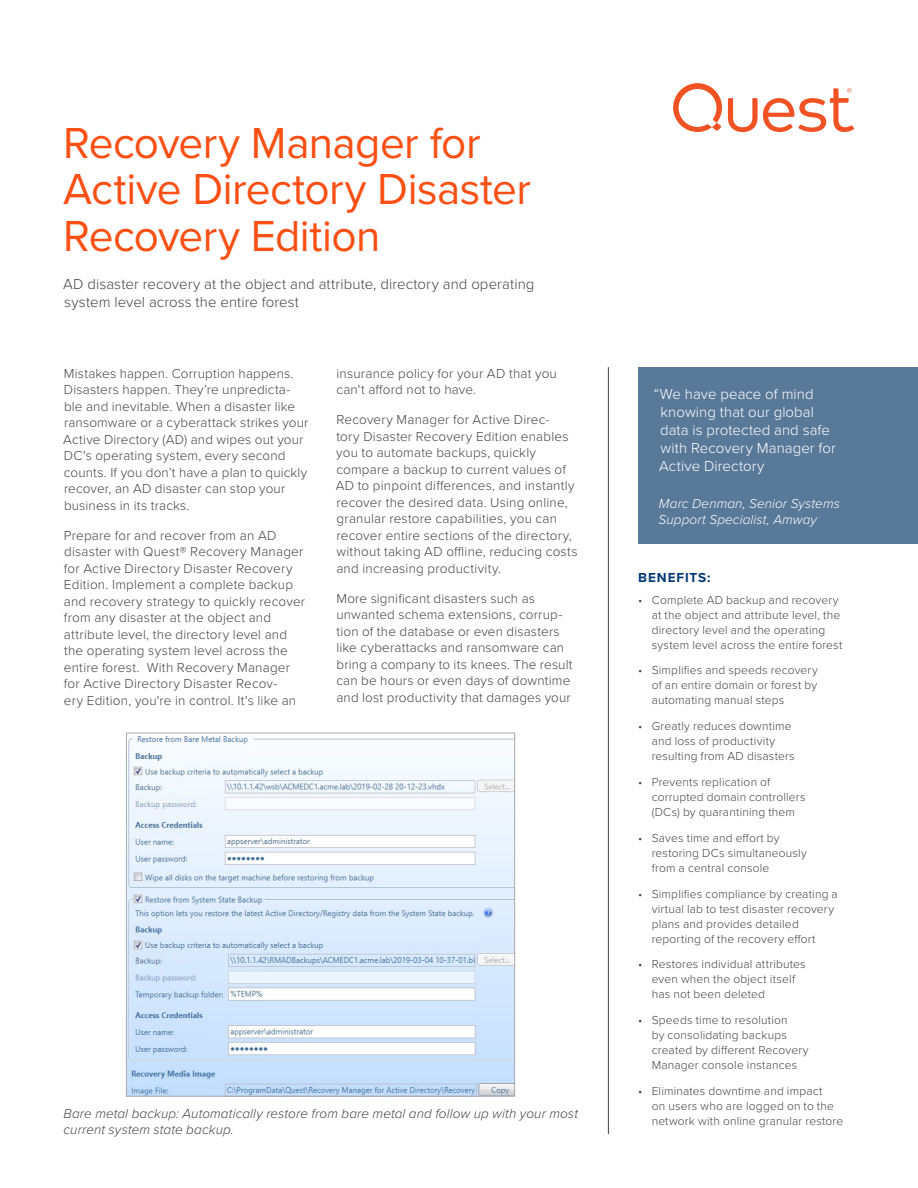
<style>
.page{position:relative;width:918px;height:1188px;background:#fff}
.page>*{position:absolute;margin:0;border:0;box-sizing:border-box;transform-origin:0 0}
.t1{font:45px/46.5px "Proxima Nova";letter-spacing:-.015em;color:#fb4f14}
.t2{font:300 15px/18px "Proxima Nova";letter-spacing:.005em;color:#fff}
.t3{font:300 15px/18px "Proxima Nova";letter-spacing:.005em;color:#444}
.t4{font:300 13.5px/16.5px "Proxima Nova";letter-spacing:.015em;color:#444}
.t5{font:italic 300 13.5px/16.5px "Proxima Nova";letter-spacing:.005em;color:#444}
.t6{font:italic 300 13.5px/16.2px "Proxima Nova";letter-spacing:.01em;color:#fff}
.t7{font:700 13.5px "Proxima Nova";letter-spacing:.07em;color:#003876}
.t8{font:300 12px/15px "Proxima Nova";letter-spacing:.015em;color:#444}
</style>
<div class="page">
<svg style="left:728px;top:88px;width:126px;height:44px"></svg>
<svg style="left:673px;top:83px;width:49px;height:49px"></svg>
<hr style="left:608px;top:367px;width:1px;height:767px;background:#444">
<div style="left:638px;top:367px;width:280px;height:177px;background:#597999"></div>
<img style="left:128px;top:736px;width:385px;height:359px">
<div style="left:126px;top:733px;width:389px;height:364px;border:1px solid #aaa"></div>
<h1 class="t1" style="left:63px;top:118px;width:469px">Recovery Manager for<br>Active Directory Disaster<br>Recovery Edition</h1>
<p class="t3" style="left:63px;top:275px;width:473px">AD disaster recovery at the object and attribute, directory and operating system level across the entire forest</p>
<p class="t4" style="left:63px;top:365px;width:247px">Mistakes happen. Corruption happens.<br>Disasters happen. They’re unpredicta&shy;ble and inevitable. When a disaster like ransomware or a cyberattack strikes your Active Directory (AD) and wipes out your DC's operating system, every second counts. If you don’t have a plan to quickly recover, an AD disaster can stop your business in its tracks.</p>
<p class="t4" style="left:64px;top:526px;width:243px">Prepare for and recover from an AD disaster with Quest® Recovery Manager for Active Directory Disaster Recovery Edition. Implement a complete backup and recovery strategy to quickly recover from any disaster at the object and attribute level, the directory level and the operating system level across the entire forest. With Recovery Manager for Active Directory Disaster Recov-<br>ery Edition, you're in control. It's like an</p>
<p class="t4" style="left:336px;top:364px;width:222px">insurance policy for your AD that you can't afford not to have.</p>
<p class="t4" style="left:336px;top:411px;width:243px">Recovery Manager for Active Direc-<br>tory Disaster Recovery Edition enables you to automate backups, quickly compare a backup to current values of AD to pinpoint differences, and instantly recover the desired data. Using online, granular restore capabilities, you can recover entire sections of the directory, without taking AD offline, reducing costs and increasing productivity.</p>
<p class="t4" style="left:336px;top:589px;width:238px">More significant disasters such as unwanted schema extensions, corrup&shy;tion of the database or even disasters like cyberattacks and ransomware can bring a company to its knees. The result can be hours or even days of downtime and lost productivity that damages your</p>
<p class="t5" style="left:64px;top:1104px;width:516px">Bare metal backup: Automatically restore from bare metal and follow up with your most current system state backup.</p>
<p class="t2" style="left:659px;top:385px;width:178px;text-indent:-5px">“We have peace of mind knowing that our global data is protected and safe with Recovery Manager for<br>Active Directory</p>
<p class="t6" style="left:659px;top:495px;width:183px">Marc Denman, Senior Systems<br>Support Specialist, Amway</p>
<p class="t7" style="left:638px;top:567px;width:74px">BENEFITS:</p>
<p class="t8" style="left:652px;top:592px;width:192px;text-indent:-14px">• Complete AD backup and recovery at the object and attribute level, the directory level and the operating system level across the entire forest</p>
<p class="t8" style="left:652px;top:662px;width:168px;text-align:justify;text-indent:-14px">• Simplifies and speeds recovery of an entire domain or forest by automating manual steps</p>
<p class="t8" style="left:652px;top:718px;width:145px;text-indent:-14px">• Greatly reduces downtime and loss of productivity resulting from AD disasters</p>
<p class="t8" style="left:652px;top:774px;width:155px;text-indent:-14px">• Prevents replication of corrupted domain controllers (DCs) by quarantining them</p>
<p class="t8" style="left:652px;top:830px;width:157px;text-indent:-14px">• Saves time and effort by restoring DCs simultaneously from a central console</p>
<p class="t8" style="left:652px;top:886px;width:188px;text-indent:-14px">• Simplifies compliance by creating a virtual lab to test disaster recovery plans and provides detailed reporting of the recovery effort</p>
<p class="t8" style="left:652px;top:956px;width:156px;text-indent:-14px">• Restores individual attributes even when the object itself has not been deleted</p>
<p class="t8" style="left:652px;top:1012px;width:158px;text-indent:-14px">• Speeds time to resolution<br>by consolidating backups created by different Recovery<br>Manager console instances</p>
<p class="t8" style="left:652px;top:1083px;width:193px;text-indent:-14px">• Eliminates downtime and impact<br>on users who are logged on to the network with online granular restore</p>
</div>
